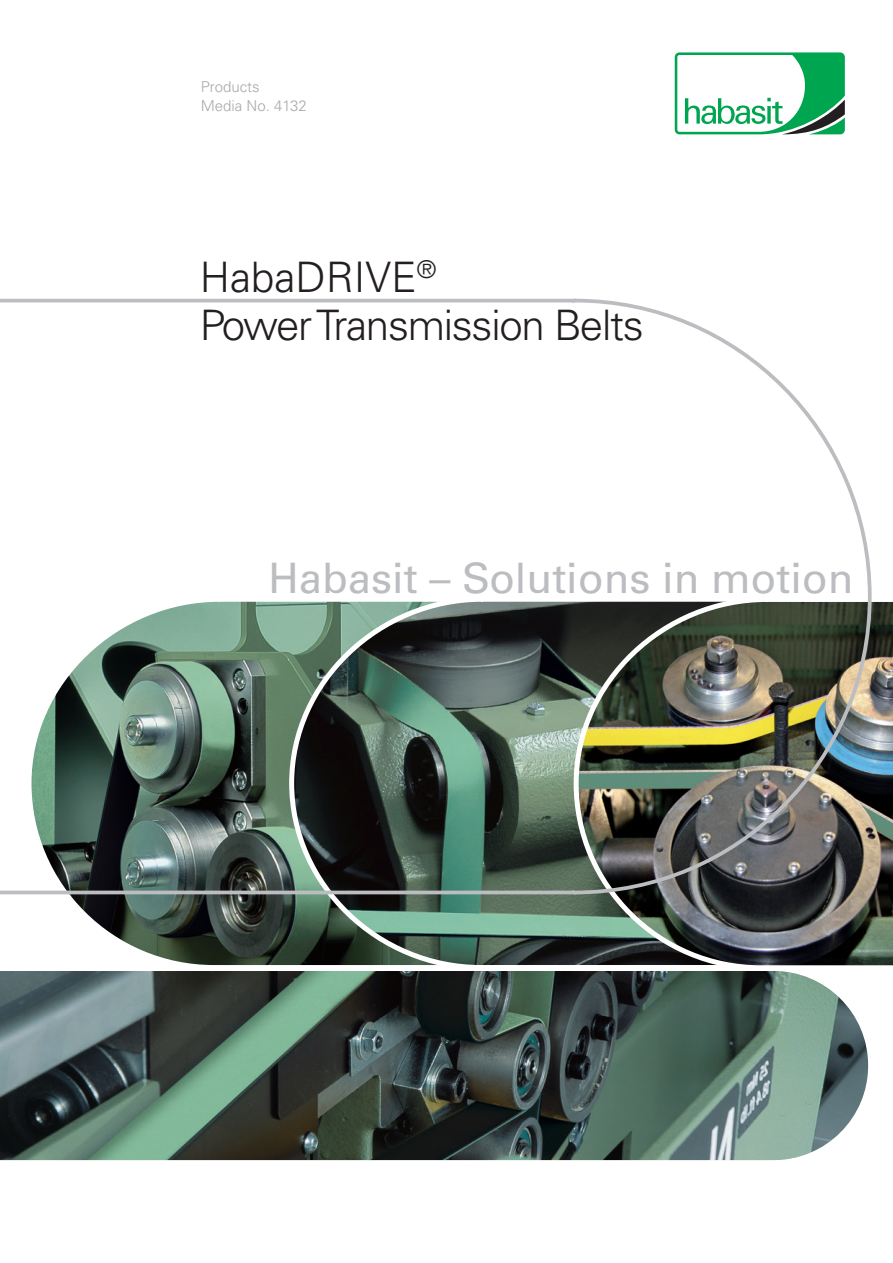
<style>
.page{position:relative;width:893px;height:1263px;background:#fff}
.page>*{position:absolute;margin:0;border:0;box-sizing:border-box;transform-origin:0 0}
.t1{font:300 42px/48px "Univers LT";letter-spacing:-.03em;color:#231f20}
.t2{font:42px "Univers LT";color:#bcbdc0}
.t3{font:300 15px/19.5px "Univers LT";color:#a8a9ad}
</style>
<div class="page">
<svg style="left:675px;top:52px;width:170px;height:82px"></svg>
<svg style="left:71px;top:896px;width:216px;height:70px"></svg>
<svg style="left:287px;top:896px;width:284px;height:70px;background:#506c5d"></svg>
<img style="left:571px;top:602px;width:322px;height:364px">
<img style="left:0;top:971px;width:868px;height:189px">
<img style="left:0;top:298px;width:873px;height:598px">
<p class="t3" style="left:201px;top:77px;width:107px">Products<br>Media No. 4132</p>
<p class="t1" style="left:200px;top:253px;width:446px">HabaDRIVE<sup>®<br></sup>Power Transmission Belts</p>
<p class="t2" style="left:268px;top:553px;width:586px">Habasit – Solutions in motion</p>
</div>
